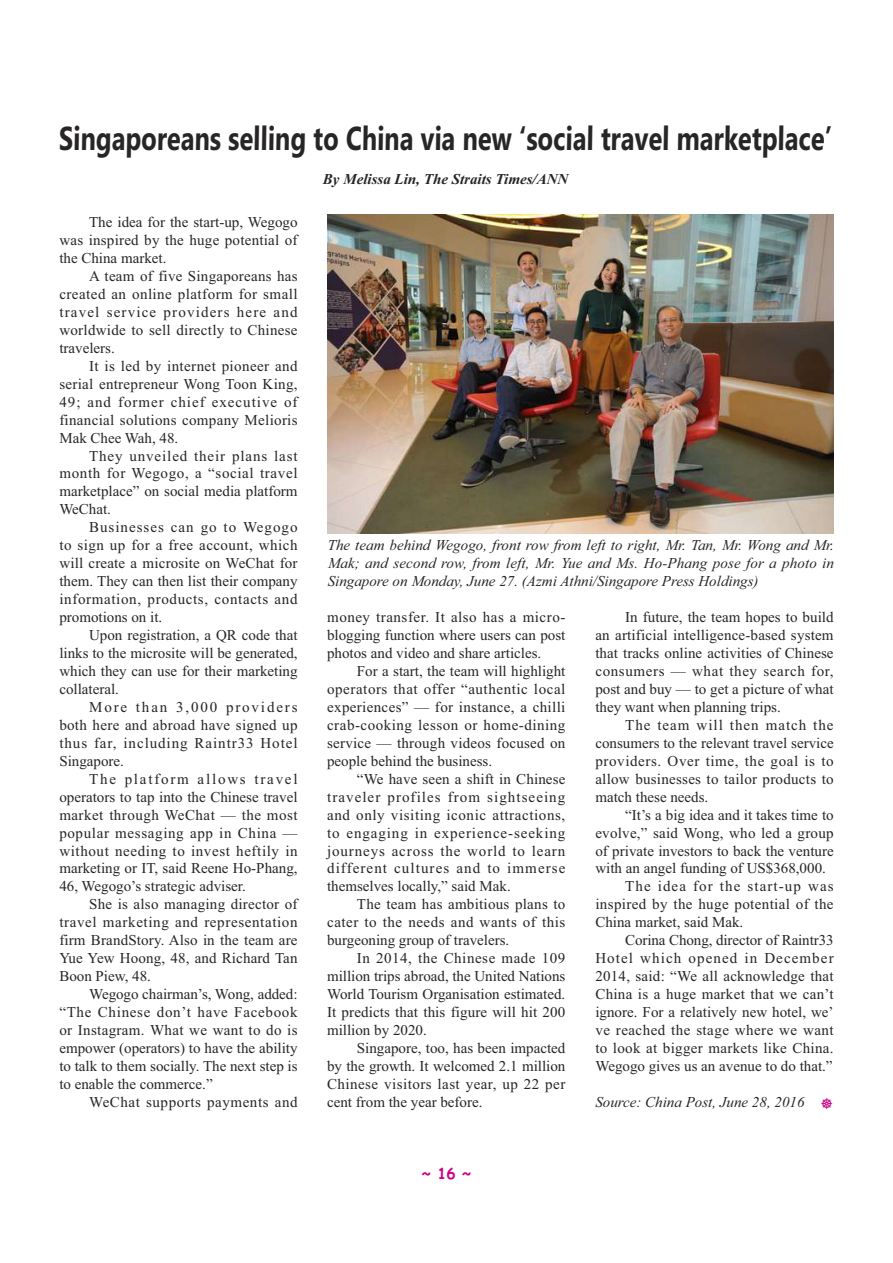
<style>
.page{position:relative;width:893px;height:1263px;background:#fff}
.page>*{position:absolute;margin:0;border:0;box-sizing:border-box;transform-origin:0 0}
.t1{font:700 33.15px "Ebrima";color:#272525;scale:.77 1}
.t2{font:15px/18px "Times New Roman";color:#272525;text-align:justify}
.t3{font:italic 15px/18px "Times New Roman";color:#272525;text-align:justify}
.t4{font:15px "Times New Roman";letter-spacing:.02em;color:#272525}
.t5{font:italic 700 15px "Times New Roman";color:#272525}
.t6{font:15px "Times New Roman";letter-spacing:.025em;color:#272525}
.t7{font:15px "Times New Roman";letter-spacing:.03em;color:#272525}
.t8{font:15px "Times New Roman";letter-spacing:.075em;color:#272525}
.t9{font:15px "Times New Roman";letter-spacing:.04em;color:#272525}
.t10{font:15px "Times New Roman";letter-spacing:.07em;color:#272525}
.t11{font:700 15px "Comic Sans MS";color:#ca0088}
</style>
<div class="page">
<img style="left:327px;top:214px;width:506px;height:319px">
<h1 class="t1" style="left:59px;top:125px;width:1006px">Singaporeans selling to China via new ‘social travel marketplace’</h1>
<p class="t5" style="left:323px;top:174px;width:247px">By Melissa Lin, The Straits Times/ANN</p>
<p class="t2" style="left:59px;top:214px;width:240px;text-indent:30px">The idea for the start-up, Wegogo was inspired by the huge potential of the China market.</p>
<p class="t2" style="left:59px;top:268px;width:240px;text-indent:30px">A team of five Singaporeans has created an online platform for small travel service providers here and worldwide to sell directly to Chinese travelers.</p>
<p class="t2" style="left:59px;top:358px;width:240px;text-indent:30px">It is led by internet pioneer and serial entrepreneur Wong Toon King, 49; and former chief executive of financial solutions company Melioris Mak Chee Wah, 48.</p>
<p class="t2" style="left:59px;top:448px;width:240px;text-indent:30px">They unveiled their plans last month for Wegogo, a “social travel marketplace” on social media platform WeChat.</p>
<p class="t2" style="left:59px;top:520px;width:240px;text-indent:30px">Businesses can go to Wegogo to sign up for a free account, which will create a microsite on WeChat for them. They can then list their company information, products, contacts and promotions on it.</p>
<p class="t2" style="left:59px;top:627px;width:240px;text-indent:30px">Upon registration, a QR code that links to the microsite will be generated, which they can use for their marketing collateral.</p>
<p class="t2" style="left:59px;top:699px;width:240px;text-indent:30px">More than 3,000 providers both here and abroad have signed up thus far, including Raintr33 Hotel Singapore.</p>
<p class="t2" style="left:59px;top:771px;width:240px;text-indent:30px">The platform allows travel operators to tap into the Chinese travel market through WeChat — the most popular messaging app in China — without needing to invest heftily in marketing or IT, said Reene Ho-Phang, 46, Wegogo’s strategic adviser.</p>
<p class="t2" style="left:59px;top:897px;width:240px;text-indent:30px">She is also managing director of travel marketing and representation firm BrandStory. Also in the team are Yue Yew Hoong, 48, and Richard Tan Boon Piew, 48.</p>
<p class="t2" style="left:59px;top:986px;width:240px;text-indent:30px">Wegogo chairman’s, Wong, added: “The Chinese don’t have Facebook or Instagram. What we want to do is empower (operators) to have the ability to talk to them socially. The next step is to enable the commerce.”</p>
<p class="t9" style="left:89px;top:1096px;width:210px">WeChat supports payments and</p>
<p class="t3" style="left:328px;top:538px;width:507px">The team behind Wegogo, front row from left to right, Mr. Tan, Mr. Wong and Mr.<br>Mak; and second row, from left, Mr. Yue and Ms. Ho-Phang pose for a photo in Singapore on Monday, June 27. (Azmi Athni/Singapore Press Holdings)</p>
<p class="t2" style="left:327px;top:609px;width:240px">money transfer. It also has a micro&shy;blogging function where users can post photos and video and share articles.</p>
<p class="t2" style="left:327px;top:663px;width:240px;text-indent:30px">For a start, the team will highlight operators that offer “authentic local experiences” — for instance, a chilli crab-cooking lesson or home-dining service — through videos focused on people behind the business.</p>
<p class="t2" style="left:327px;top:771px;width:240px;text-indent:30px">“We have seen a shift in Chinese traveler profiles from sightseeing and only visiting iconic attractions, to engaging in experience-seeking journeys across the world to learn different cultures and to immerse themselves locally,” said Mak.</p>
<p class="t2" style="left:327px;top:897px;width:240px;text-indent:30px">The team has ambitious plans to cater to the needs and wants of this burgeoning group of travelers.</p>
<p class="t2" style="left:327px;top:951px;width:240px;text-indent:30px">In 2014, the Chinese made 109 million trips abroad, the United Nations World Tourism Organisation estimated.<br>It predicts that this figure will hit 200 million by 2020.</p>
<p class="t2" style="left:327px;top:1040px;width:240px;text-indent:30px">Singapore, too, has been impacted by the growth. It welcomed 2.1 million Chinese visitors last year, up 22 per cent from the year before.</p>
<p class="t2" style="left:595px;top:609px;width:240px;text-indent:30px">In future, the team hopes to build an artificial intelligence-based system that tracks online activities of Chinese consumers — what they search for, post and buy — to get a picture of what they want when planning trips.</p>
<p class="t2" style="left:595px;top:717px;width:240px;text-indent:30px">The team will then match the consumers to the relevant travel service providers. Over time, the goal is to allow businesses to tailor products to match these needs.</p>
<p class="t2" style="left:625px;top:807px;width:210px">“It’s a big idea and it takes time to</p>
<p class="t2" style="left:595px;top:825px;width:240px">evolve,” said Wong, who led a group</p>
<p class="t2" style="left:595px;top:843px;width:240px">of private investors to back the venture</p>
<p class="t2" style="left:595px;top:861px;width:232px">with an angel funding of US$368,000.</p>
<p class="t10" style="left:625px;top:881px;width:210px">The idea for the start-up was</p>
<p class="t6" style="left:595px;top:899px;width:240px">inspired by the huge potential of the</p>
<p class="t2" style="left:595px;top:915px;width:149px">China market, said Mak.</p>
<p class="t2" style="left:625px;top:933px;width:210px">Corina Chong, director of Raintr33</p>
<p class="t8" style="left:595px;top:953px;width:240px">Hotel which opened in December</p>
<p class="t2" style="left:595px;top:968px;width:240px">2014, said: “We all acknowledge that</p>
<p class="t4" style="left:595px;top:988px;width:240px">China is a huge market that we can’t</p>
<p class="t2" style="left:595px;top:1004px;width:240px">ignore. For a relatively new hotel, we’</p>
<p class="t7" style="left:595px;top:1024px;width:240px">ve reached the stage where we want</p>
<p class="t4" style="left:595px;top:1042px;width:240px">to look at bigger markets like China.</p>
<p class="t2" style="left:595px;top:1058px;width:239px">Wegogo gives us an avenue to do that.”</p>
<p class="t3" style="left:595px;top:1094px;width:211px">Source: China Post, June 28, 2016</p>
<p class="t11" style="left:421px;top:1166px;width:51px">~ 16 ~</p>
</div>
